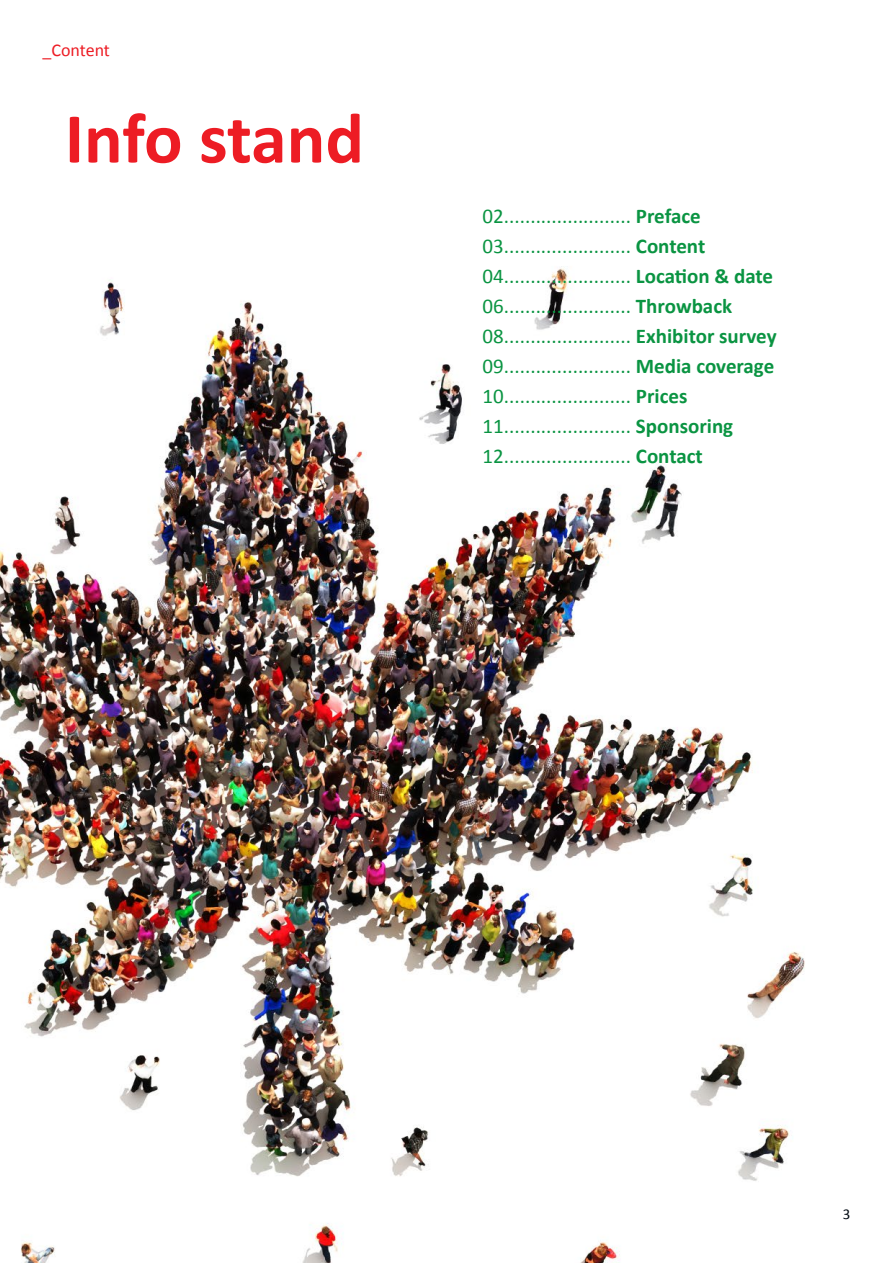
<style>
.page{position:relative;width:893px;height:1263px;background:#fff}
.page>*{position:absolute;margin:0;border:0;box-sizing:border-box;transform-origin:0 0}
.t1{font:700 72px "Calibri";letter-spacing:-.005em;color:#ed1c24}
.t2{font:21px/30px "Calibri";color:#0a9442}
.t3{font:18px "Calibri";letter-spacing:-.005em;color:#ed1c24}
.t4{font:15px "Calibri";color:#000911}
.s1{font-weight:700}
</style>
<div class="page">
<img style="left:0;top:266px;width:805px;height:997px">
<p class="t3" style="left:43px;top:38px;width:69px">_Content</p>
<h1 class="t1" style="left:65px;top:88px;width:301px">Info stand</h1>
<p class="t2" style="left:483px;top:200px;width:295px">02........................ <span class="s1">Preface </span>03........................ <span class="s1">Content </span>04........................ <span class="s1">Location &amp; date </span>06........................ <span class="s1">Throwback </span>08........................ <span class="s1">Exhibitor survey </span>09........................ <span class="s1">Media coverage </span>10........................ <span class="s1">Prices </span>11........................ <span class="s1">Sponsoring </span>12........................ <span class="s1">Contact</span></p>
<p class="t4" style="left:843px;top:1203px;width:9px">3</p>
</div>
